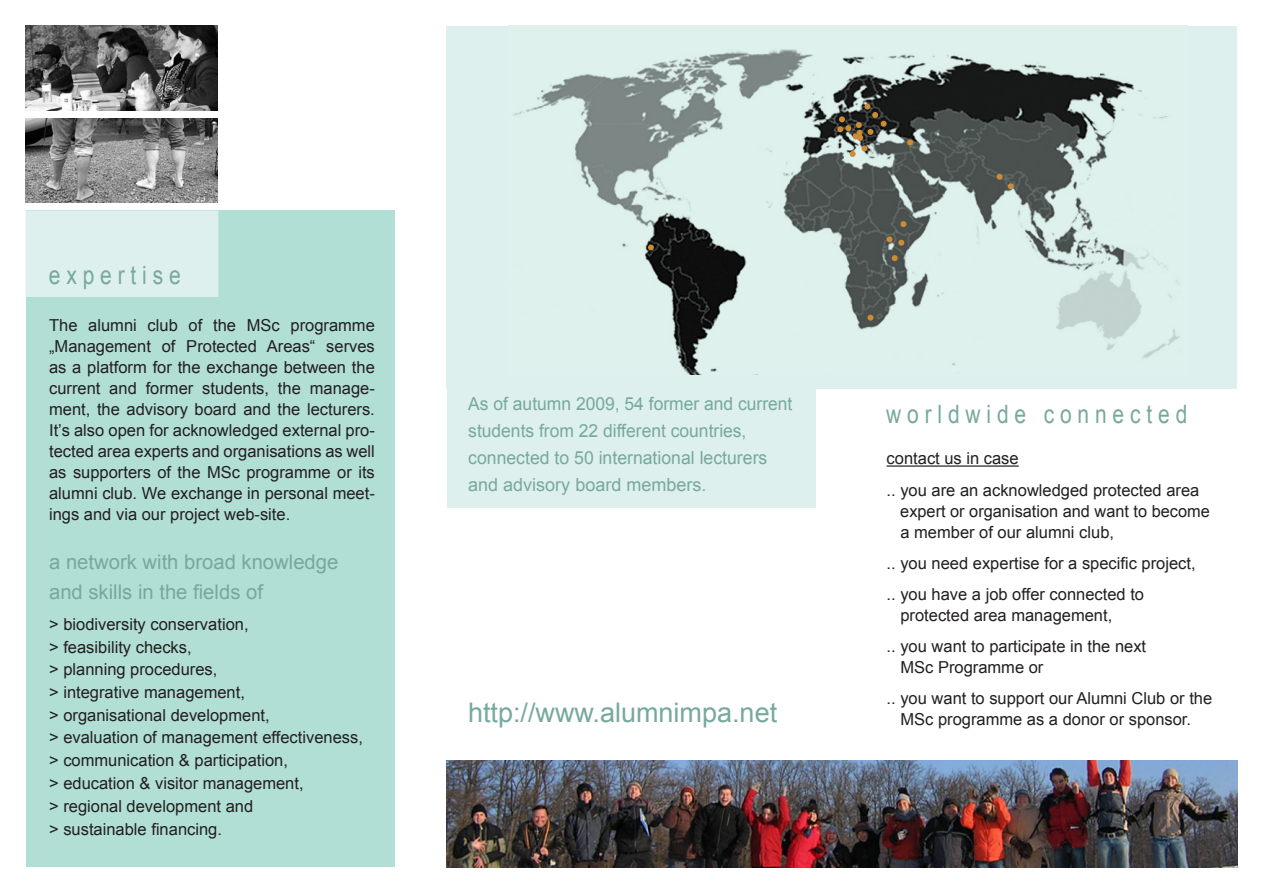
<style>
.page{position:relative;width:1263px;height:893px;background:#fff}
.page>*{position:absolute;margin:0;border:0;box-sizing:border-box;transform-origin:0 0}
.t1{font:27px "Arial";color:#77a89f}
.t2{font:25.2px "Arial";color:#77a89f;scale:.83 1}
.t3{font:20.25px/30px "Arial";color:#77a89f}
.t4{font:18px/27px "Arial";color:#77a89f}
.t5{font:16.5px/21px "Arial";color:#231f20}
</style>
<div class="page">
<div style="left:447px;top:372px;width:369px;height:135px;background:#ddf0ed"></div>
<div style="left:26px;top:210px;width:369px;height:657px;background:#b1ded5"></div>
<div style="left:446px;top:26px;width:791px;height:363px;background:#ddf0ed"></div>
<img style="left:514px;top:49px;width:666px;height:326px">
<img style="left:26px;top:26px;width:191px;height:84px">
<img style="left:26px;top:118px;width:191px;height:85px">
<div style="left:26px;top:210px;width:192px;height:87px;background:#ddf0ed;border:2px solid #ddf0ed"></div>
<hr style="left:887px;top:465px;width:132px;height:2px;background:#231f20">
<svg style="left:867px;top:315px;width:6px;height:6px"></svg>
<svg style="left:892px;top:255px;width:6px;height:6px"></svg>
<svg style="left:887px;top:236px;width:5px;height:6px"></svg>
<svg style="left:898px;top:240px;width:6px;height:6px"></svg>
<img style="left:446px;top:761px;width:791px;height:106px">
<svg style="left:907px;top:139px;width:6px;height:6px"></svg>
<svg style="left:837px;top:104px;width:50px;height:53px"></svg>
<svg style="left:900px;top:221px;width:6px;height:6px"></svg>
<svg style="left:997px;top:174px;width:17px;height:15px"></svg>
<svg style="left:648px;top:244px;width:6px;height:6px"></svg>
<p class="t2" style="left:49px;top:258px;width:160px">e x p e r t i s e</p>
<p class="t5" style="left:49px;top:315px;width:327px;text-align:justify">The alumni club of the MSc programme „Management of Protected Areas“ serves as a platform for the exchange between the current and former students, the manage&shy;ment, the advisory board and the lecturers.<br>It’s also open for acknowledged external pro&shy;tected area experts and organisations as well as supporters of the MSc programme or its alumni club. We exchange in personal meet&shy;ings and via our project web-site.</p>
<p class="t3" style="left:49px;top:547px;width:291px">a network with broad knowledge and skills in the fields of</p>
<p class="t5" style="left:49px;top:614px;width:201px">&gt; biodiversity conservation,</p>
<p class="t5" style="left:49px;top:636px;width:144px">&gt; feasibility checks,</p>
<p class="t5" style="left:49px;top:659px;width:170px">&gt; planning procedures,</p>
<p class="t5" style="left:49px;top:682px;width:197px">&gt; integrative management,</p>
<p class="t5" style="left:49px;top:705px;width:222px">&gt; organisational development,</p>
<p class="t5" style="left:49px;top:727px;width:315px">&gt; evaluation of management effectiveness,</p>
<p class="t5" style="left:49px;top:750px;width:240px">&gt; communication &amp; participation,</p>
<p class="t5" style="left:49px;top:773px;width:256px">&gt; education &amp; visitor management,</p>
<p class="t5" style="left:49px;top:795px;width:206px">&gt; regional development and</p>
<p class="t5" style="left:49px;top:819px;width:174px">&gt; sustainable financing.</p>
<p class="t4" style="left:468px;top:390px;width:326px">As of autumn 2009, 54 former and current students from 22 different countries, connected to 50 international lecturers and advisory board members.</p>
<p class="t2" style="left:886px;top:398px;width:364px">w o r l d w i d e c o n n e c t e d</p>
<p class="t5" style="left:887px;top:448px;width:134px">contact us in case</p>
<p class="t5" style="left:900px;top:479px;width:311px;text-indent:-14px">.. you are an acknowledged protected area expert or organisation and want to become a member of our alumni club,</p>
<p class="t5" style="left:887px;top:553px;width:311px">.. you need expertise for a specific project,</p>
<p class="t5" style="left:900px;top:584px;width:245px;text-indent:-14px">.. you have a job offer connected to protected area management,</p>
<p class="t5" style="left:900px;top:636px;width:247px;text-indent:-14px">.. you want to participate in the next<br>MSc Programme or</p>
<p class="t5" style="left:887px;top:688px;width:327px">.. you want to support our Alumni Club or the</p>
<p class="t1" style="left:468px;top:695px;width:311px">http://www.alumnimpa.net</p>
<p class="t5" style="left:900px;top:709px;width:292px">MSc programme as a donor or sponsor.</p>
</div>
